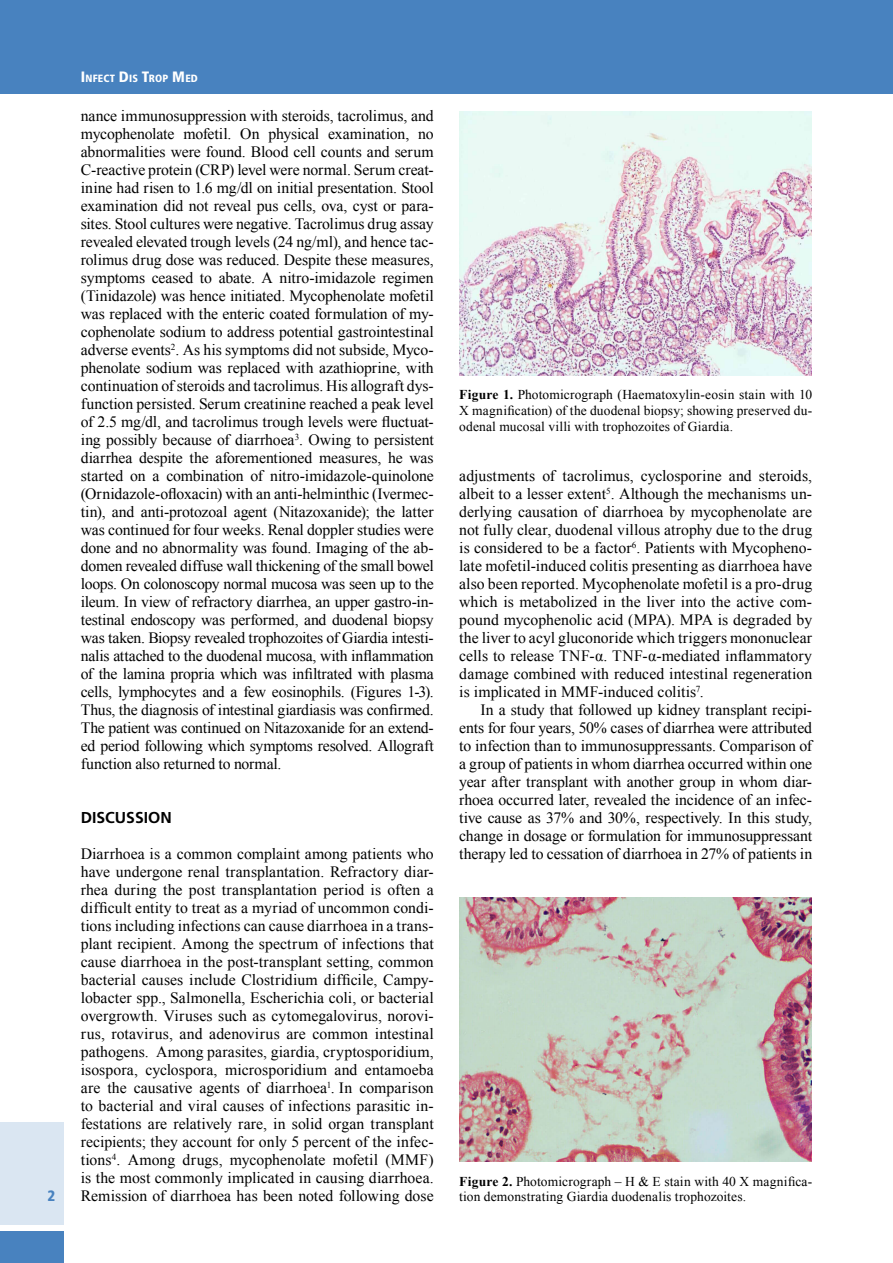
<style>
.page{position:relative;width:893px;height:1263px;background:#fff}
.page>*{position:absolute;margin:0;border:0;box-sizing:border-box;transform-origin:0 0}
.t1{font:15.75px/18px "Times New Roman";color:#000;text-align:justify}
.t2{font:700 15.75px "Frutiger";color:#000}
.t3{font:900 condensed 15px "Frutiger";color:#4882bf}
.t4{font:13.5px/15.8px "Times New Roman";letter-spacing:.01em;color:#000;text-align:justify}
.t5{font:900 condensed 10.5px "Frutiger";letter-spacing:.015em;color:#fff}
.s1{font-size:15px}
.s2{font-weight:700}
</style>
<div class="page">
<div style="left:0;top:0;width:893px;height:94px;background:#4882bf"></div>
<div style="left:0;top:1123px;width:64px;height:102px;background:#dae6f2"></div>
<div style="left:0;top:1231px;width:64px;height:32px;background:#4882bf"></div>
<img style="left:460px;top:112px;width:352px;height:264px">
<img style="left:460px;top:897px;width:352px;height:264px">
<p class="t3" style="left:47px;top:1187px;width:9px">2</p>
<p class="t5" style="left:81px;top:72px;width:118px"><span class="s1">I</span>NFECT <span class="s1">D</span>IS <span class="s1">T</span>ROP <span class="s1">M</span>ED</p>
<p class="t1" style="left:81px;top:107px;width:354px">nance immunosuppression with steroids, tacrolimus, and mycophenolate mofetil. On physical examination, no abnormalities were found. Blood cell counts and serum C-reactive protein (CRP) level were normal. Serum creat&shy;inine had risen to 1.6 mg/dl on initial presentation. Stool examination did not reveal pus cells, ova, cyst or para&shy;sites. Stool cultures were negative. Tacrolimus drug assay revealed elevated trough levels (24 ng/ml), and hence tac&shy;rolimus drug dose was reduced. Despite these measures, symptoms ceased to abate. A nitro-imidazole regimen (Tinidazole) was hence initiated. Mycophenolate mofetil was replaced with the enteric coated formulation of my&shy;cophenolate sodium to address potential gastrointestinal adverse events<sup>2</sup>. As his symptoms did not subside, Myco&shy;phenolate sodium was replaced with azathioprine, with continuation of steroids and tacrolimus. His allograft dys&shy;function persisted. Serum creatinine reached a peak level of 2.5 mg/dl, and tacrolimus trough levels were fluctuat&shy;ing possibly because of diarrhoea<sup>3</sup>. Owing to persistent diarrhea despite the aforementioned measures, he was started on a combination of nitro-imidazole-quinolone (Ornidazole-ofloxacin) with an anti-helminthic (Ivermec&shy;tin), and anti-protozoal agent (Nitazoxanide); the latter was continued for four weeks. Renal doppler studies were done and no abnormality was found. Imaging of the ab&shy;domen revealed diffuse wall thickening of the small bowel loops. On colonoscopy normal mucosa was seen up to the ileum. In view of refractory diarrhea, an upper gastro-in&shy;testinal endoscopy was performed, and duodenal biopsy was taken. Biopsy revealed trophozoites of Giardia intesti&shy;nalis attached to the duodenal mucosa, with inflammation of the lamina propria which was infiltrated with plasma cells, lymphocytes and a few eosinophils. (Figures 1-3).<br>Thus, the diagnosis of intestinal giardiasis was confirmed.<br>The patient was continued on Nitazoxanide for an extend&shy;ed period following which symptoms resolved. Allograft function also returned to normal.</p>
<p class="t2" style="left:81px;top:808px;width:93px">DISCUSSION</p>
<p class="t1" style="left:81px;top:845px;width:354px">Diarrhoea is a common complaint among patients who have undergone renal transplantation. Refractory diar&shy;rhea during the post transplantation period is often a difficult entity to treat as a myriad of uncommon condi&shy;tions including infections can cause diarrhoea in a trans&shy;plant recipient. Among the spectrum of infections that cause diarrhoea in the post-transplant setting, common bacterial causes include Clostridium difficile, Campy&shy;lobacter spp., Salmonella, Escherichia coli, or bacterial overgrowth. Viruses such as cytomegalovirus, norovi&shy;rus, rotavirus, and adenovirus are common intestinal pathogens. Among parasites, giardia, cryptosporidium, isospora, cyclospora, microsporidium and entamoeba are the causative agents of diarrhoea<sup>1</sup>. In comparison to bacterial and viral causes of infections parasitic in&shy;festations are relatively rare, in solid organ transplant recipients; they account for only 5 percent of the infec&shy;tions<sup>4</sup>. Among drugs, mycophenolate mofetil (MMF) is the most commonly implicated in causing diarrhoea.<br>Remission of diarrhoea has been noted following dose</p>
<p class="t4" style="left:459px;top:387px;width:354px"><span class="s2">Figure 1.</span> Photomicrograph (Haematoxylin-eosin stain with 10<br>X magnification) of the duodenal biopsy; showing preserved du&shy;odenal mucosal villi with trophozoites of Giardia.</p>
<p class="t1" style="left:459px;top:467px;width:354px">adjustments of tacrolimus, cyclosporine and steroids, albeit to a lesser extent<sup>5</sup>. Although the mechanisms un&shy;derlying causation of diarrhoea by mycophenolate are not fully clear, duodenal villous atrophy due to the drug is considered to be a factor<sup>6</sup>. Patients with Mycopheno&shy;late mofetil-induced colitis presenting as diarrhoea have also been reported. Mycophenolate mofetil is a pro-drug which is metabolized in the liver into the active com&shy;pound mycophenolic acid (MPA). MPA is degraded by the liver to acyl gluconoride which triggers mononuclear cells to release TNF-α. TNF-α-mediated inflammatory damage combined with reduced intestinal regeneration is implicated in MMF-induced colitis<sup>7</sup>.</p>
<p class="t1" style="left:459px;top:701px;width:354px;text-indent:21px">In a study that followed up kidney transplant recipi&shy;ents for four years, 50% cases of diarrhea were attributed to infection than to immunosuppressants. Comparison of a group of patients in whom diarrhea occurred within one year after transplant with another group in whom diar&shy;rhoea occurred later, revealed the incidence of an infec&shy;tive cause as 37% and 30%, respectively. In this study, change in dosage or formulation for immunosuppressant therapy led to cessation of diarrhoea in 27% of patients in</p>
<p class="t4" style="left:459px;top:1173px;width:354px"><span class="s2">Figure 2.</span> Photomicrograph – H &amp; E stain with 40 X magnifica&shy;tion demonstrating Giardia duodenalis trophozoites.</p>
</div>
